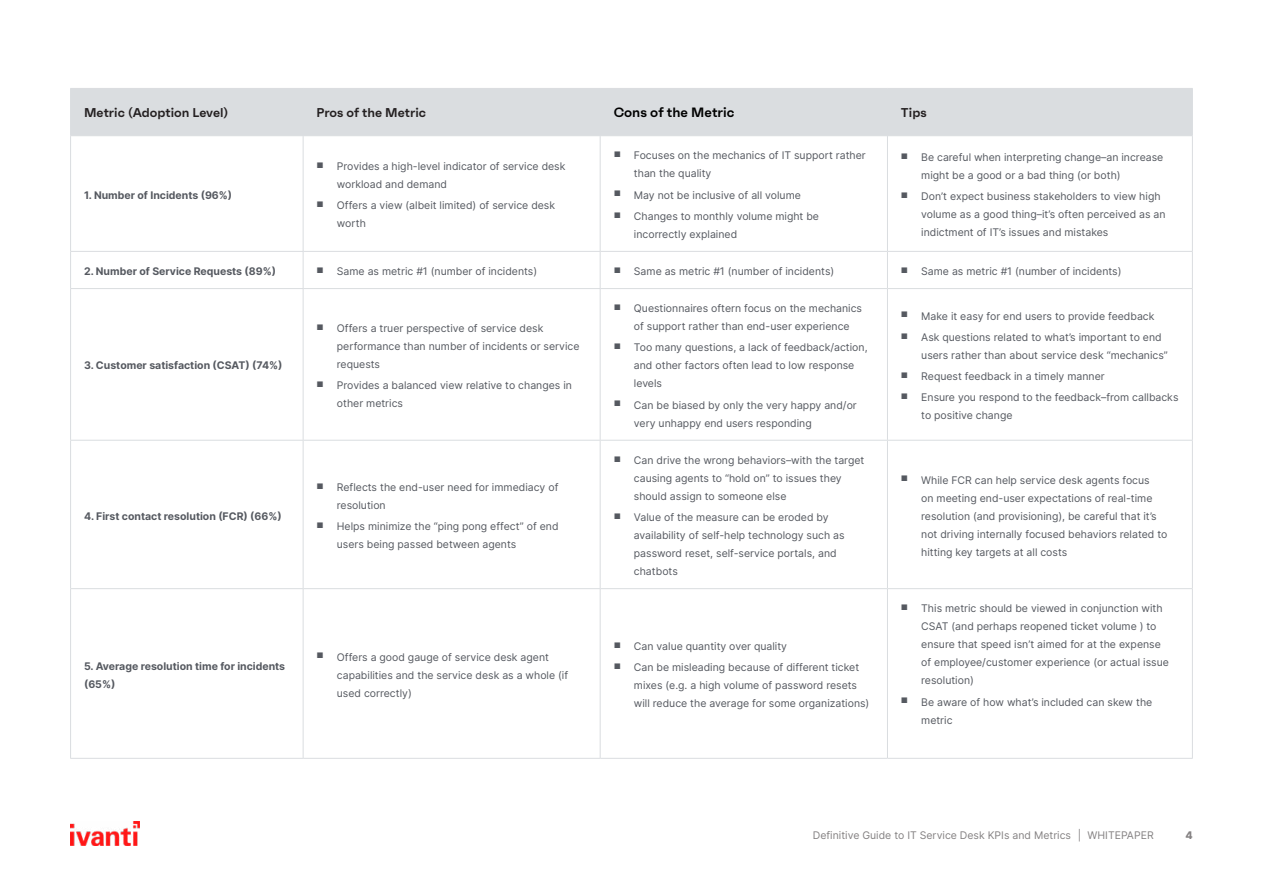
<style>
.page{position:relative;width:1263px;height:893px;background:#fff}
.page>*{position:absolute;margin:0;border:0;box-sizing:border-box;transform-origin:0 0}
.t1{font:600 13.5px "Faktum";color:#000}
.t2{font:600 12.75px "Faktum";color:#231f20}
.t3{font:10.5px/18px "Inter";color:#555960}
.t4{font:700 10.5px/18px "Inter";color:#555960}
.t5{font:10.5px "Inter";color:#848182}
.t6{font:800 10.5px "Inter";color:#848182}
</style>
<div class="page">
<img style="left:70px;top:821px;width:69px;height:25px">
<div style="left:71px;top:89px;width:1121px;height:46px;background:#dadde0"></div>
<hr style="left:70px;top:88px;width:233px;height:1px;background:#dadde0">
<hr style="left:70px;top:89px;width:1px;height:46px;background:#dadde0">
<hr style="left:303px;top:88px;width:297px;height:1px;background:#dadde0">
<hr style="left:303px;top:89px;width:1px;height:46px;background:#dadde0">
<hr style="left:600px;top:88px;width:287px;height:1px;background:#dadde0">
<hr style="left:600px;top:89px;width:1px;height:46px;background:#dadde0">
<hr style="left:887px;top:88px;width:306px;height:1px;background:#dadde0">
<hr style="left:887px;top:89px;width:1px;height:46px;background:#dadde0">
<hr style="left:1192px;top:89px;width:1px;height:46px;background:#dadde0">
<hr style="left:70px;top:135px;width:233px;height:1px;background:#dadde0">
<hr style="left:70px;top:136px;width:1px;height:115px;background:#dadde0">
<hr style="left:303px;top:135px;width:297px;height:1px;background:#dadde0">
<hr style="left:303px;top:136px;width:1px;height:115px;background:#dadde0">
<hr style="left:600px;top:135px;width:287px;height:1px;background:#dadde0">
<hr style="left:600px;top:136px;width:1px;height:115px;background:#dadde0">
<hr style="left:887px;top:135px;width:306px;height:1px;background:#dadde0">
<hr style="left:887px;top:136px;width:1px;height:115px;background:#dadde0">
<hr style="left:1192px;top:136px;width:1px;height:115px;background:#dadde0">
<hr style="left:70px;top:251px;width:233px;height:1px;background:#dadde0">
<hr style="left:70px;top:252px;width:1px;height:36px;background:#dadde0">
<hr style="left:303px;top:251px;width:297px;height:1px;background:#dadde0">
<hr style="left:303px;top:252px;width:1px;height:36px;background:#dadde0">
<hr style="left:600px;top:251px;width:287px;height:1px;background:#dadde0">
<hr style="left:600px;top:252px;width:1px;height:36px;background:#dadde0">
<hr style="left:887px;top:251px;width:306px;height:1px;background:#dadde0">
<hr style="left:887px;top:252px;width:1px;height:36px;background:#dadde0">
<hr style="left:1192px;top:252px;width:1px;height:36px;background:#dadde0">
<hr style="left:70px;top:288px;width:233px;height:1px;background:#dadde0">
<hr style="left:70px;top:289px;width:1px;height:151px;background:#dadde0">
<hr style="left:303px;top:288px;width:297px;height:1px;background:#dadde0">
<hr style="left:303px;top:289px;width:1px;height:151px;background:#dadde0">
<hr style="left:600px;top:288px;width:287px;height:1px;background:#dadde0">
<hr style="left:600px;top:289px;width:1px;height:151px;background:#dadde0">
<hr style="left:887px;top:288px;width:306px;height:1px;background:#dadde0">
<hr style="left:887px;top:289px;width:1px;height:151px;background:#dadde0">
<hr style="left:1192px;top:289px;width:1px;height:151px;background:#dadde0">
<hr style="left:70px;top:440px;width:233px;height:1px;background:#dadde0">
<hr style="left:70px;top:441px;width:1px;height:147px;background:#dadde0">
<hr style="left:303px;top:441px;width:1px;height:147px;background:#dadde0">
<hr style="left:600px;top:440px;width:287px;height:1px;background:#dadde0">
<hr style="left:600px;top:441px;width:1px;height:147px;background:#dadde0">
<hr style="left:887px;top:440px;width:306px;height:1px;background:#dadde0">
<hr style="left:887px;top:441px;width:1px;height:147px;background:#dadde0">
<hr style="left:1192px;top:441px;width:1px;height:147px;background:#dadde0">
<hr style="left:70px;top:589px;width:1px;height:169px;background:#dadde0">
<hr style="left:303px;top:589px;width:1px;height:169px;background:#dadde0">
<hr style="left:600px;top:589px;width:1px;height:169px;background:#dadde0">
<hr style="left:887px;top:589px;width:1px;height:169px;background:#dadde0">
<hr style="left:1192px;top:589px;width:1px;height:169px;background:#dadde0">
<hr style="left:70px;top:758px;width:233px;height:1px;background:#dadde0">
<hr style="left:303px;top:758px;width:297px;height:1px;background:#dadde0">
<hr style="left:600px;top:758px;width:287px;height:1px;background:#dadde0">
<hr style="left:887px;top:758px;width:306px;height:1px;background:#dadde0">
<hr style="left:303px;top:440px;width:297px;height:1px;background:#dadde0">
<hr style="left:70px;top:588px;width:233px;height:1px;background:#dadde0">
<hr style="left:303px;top:588px;width:297px;height:1px;background:#dadde0">
<hr style="left:600px;top:588px;width:287px;height:1px;background:#dadde0">
<hr style="left:887px;top:588px;width:306px;height:1px;background:#dadde0">
<p class="t2" style="left:84px;top:105px;width:146px">Metric (Adoption Level)</p>
<p class="t2" style="left:317px;top:105px;width:111px">Pros of the Metric</p>
<p class="t1" style="left:614px;top:104px;width:122px">Cons of the Metric</p>
<p class="t2" style="left:901px;top:105px;width:27px">Tips</p>
<p class="t4" style="left:84px;top:186px;width:150px">1. Number of Incidents (96%)</p>
<p class="t3" style="left:337px;top:157px;width:230px;text-indent:-20px"><sup>■</sup> Provides a high-level indicator of service desk workload and demand</p>
<p class="t3" style="left:337px;top:196px;width:220px;text-indent:-20px"><sup>■</sup> Offers a view (albeit limited) of service desk worth</p>
<p class="t3" style="left:634px;top:146px;width:233px;text-indent:-20px"><sup>■</sup> Focuses on the mechanics of IT support rather than the quality</p>
<p class="t3" style="left:614px;top:186px;width:189px"><sup>■</sup> May not be inclusive of all volume</p>
<p class="t3" style="left:634px;top:207px;width:187px;text-indent:-20px"><sup>■</sup> Changes to monthly volume might be incorrectly explained</p>
<p class="t3" style="left:921px;top:148px;width:244px;text-indent:-20px"><sup>■</sup> Be careful when interpreting change–an increase might be a good or a bad thing (or both)</p>
<p class="t3" style="left:921px;top:187px;width:246px;text-indent:-20px"><sup>■</sup> Don’t expect business stakeholders to view high volume as a good thing–it’s often perceived as an indictment of IT’s issues and mistakes</p>
<p class="t4" style="left:84px;top:262px;width:193px">2. Number of Service Requests (89%)</p>
<p class="t3" style="left:317px;top:262px;width:222px"><sup>■</sup> Same as metric #1 (number of incidents)</p>
<p class="t3" style="left:614px;top:262px;width:222px"><sup>■</sup> Same as metric #1 (number of incidents)</p>
<p class="t3" style="left:901px;top:262px;width:222px"><sup>■</sup> Same as metric #1 (number of incidents)</p>
<p class="t4" style="left:84px;top:356px;width:200px">3. Customer satisfaction (CSAT) (74%)</p>
<p class="t4" style="left:84px;top:506px;width:199px">4. First contact resolution (FCR) (66%)</p>
<p class="t3" style="left:337px;top:319px;width:244px;text-indent:-20px"><sup>■</sup> Offers a truer perspective of service desk performance than number of incidents or service requests</p>
<p class="t3" style="left:337px;top:376px;width:237px;text-indent:-20px"><sup>■</sup> Provides a balanced view relative to changes in other metrics</p>
<p class="t3" style="left:337px;top:478px;width:223px;text-indent:-20px"><sup>■</sup> Reflects the end-user need for immediacy of resolution</p>
<p class="t3" style="left:337px;top:517px;width:223px;text-indent:-20px"><sup>■</sup> Helps minimize the “ping pong effect” of end users being passed between agents</p>
<p class="t4" style="left:84px;top:656px;width:203px">5. Average resolution time for incidents (65%)</p>
<p class="t3" style="left:337px;top:647px;width:233px;text-indent:-20px"><sup>■</sup> Offers a good gauge of service desk agent capabilities and the service desk as a whole (if used correctly)</p>
<p class="t3" style="left:634px;top:299px;width:230px;text-indent:-20px"><sup>■</sup> Questionnaires oftern focus on the mechanics of support rather than end-user experience</p>
<p class="t3" style="left:634px;top:338px;width:235px;text-indent:-20px"><sup>■</sup> Too many questions, a lack of feedback/action, and other factors often lead to low response levels</p>
<p class="t3" style="left:634px;top:396px;width:224px;text-indent:-20px"><sup>■</sup> Can be biased by only the very happy and/or very unhappy end users responding</p>
<p class="t3" style="left:634px;top:451px;width:232px;text-indent:-20px"><sup>■</sup> Can drive the wrong behaviors–with the target causing agents to “hold on” to issues they should assign to someone else</p>
<p class="t3" style="left:634px;top:508px;width:212px;text-indent:-20px"><sup>■</sup> Value of the measure can be eroded by availability of self-help technology such as password reset, self-service portals, and chatbots</p>
<p class="t3" style="left:614px;top:637px;width:175px"><sup>■</sup> Can value quantity over quality</p>
<p class="t3" style="left:634px;top:658px;width:237px;text-indent:-20px"><sup>■</sup> Can be misleading because of different ticket mixes (e.g. a high volume of password resets will reduce the average for some organizations)</p>
<p class="t3" style="left:901px;top:307px;width:255px"><sup>■</sup> Make it easy for end users to provide feedback</p>
<p class="t3" style="left:921px;top:328px;width:248px;text-indent:-20px"><sup>■</sup> Ask questions related to what’s important to end users rather than about service desk “mechanics”</p>
<p class="t3" style="left:901px;top:367px;width:205px"><sup>■</sup> Request feedback in a timely manner</p>
<p class="t3" style="left:921px;top:388px;width:259px;text-indent:-20px"><sup>■</sup> Ensure you respond to the feedback–from callbacks to positive change</p>
<p class="t3" style="left:921px;top:470px;width:248px;text-indent:-20px"><sup>■</sup> While FCR can help service desk agents focus<br>on meeting end-user expectations of real-time resolution (and provisioning), be careful that it’s not driving internally focused behaviors related to hitting key targets at all costs</p>
<p class="t3" style="left:921px;top:599px;width:249px;text-indent:-20px"><sup>■</sup> This metric should be viewed in conjunction with CSAT (and perhaps reopened ticket volume ) to ensure that speed isn’t aimed for at the expense of employee/customer experience (or actual issue resolution)</p>
<p class="t3" style="left:921px;top:692px;width:233px;text-indent:-20px"><sup>■</sup> Be aware of how what’s included can skew the metric</p>
<p class="t5" style="left:813px;top:828px;width:342px">Definitive Guide to IT Service Desk KPIs and Metrics | WHITEPAPER</p>
<p class="t6" style="left:1185px;top:828px;width:9px">4</p>
</div>
